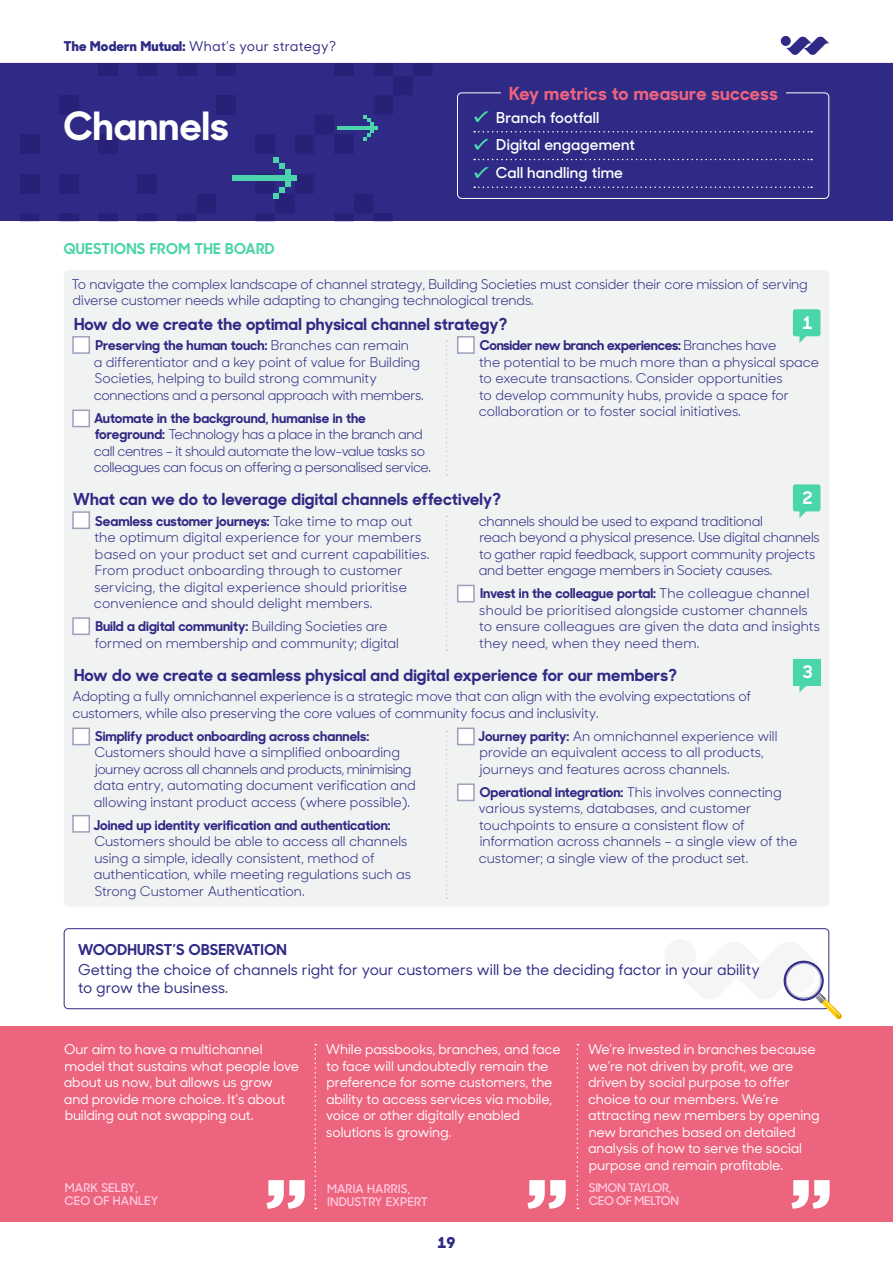
<style>
.page{position:relative;width:893px;height:1263px;background:#fff}
.page>*{position:absolute;margin:0;border:0;box-sizing:border-box;transform-origin:0 0}
.t1{font:700 39px "Sharp Sans No One";letter-spacing:.01em;color:#fff}
.t2{font:700 18px "Sharp Sans No One";letter-spacing:.02em;color:#ed647e}
.t3{font:700 17.25px "Sharp Sans No One";color:#fff}
.t4{font:700 16.5px "Sharp Sans No One";letter-spacing:.01em;color:#2f2a85}
.t5{font:500 15px/18px "Sharp Sans No One";color:#2f2a85}
.t6{font:600 15px/27.8px "Sharp Sans No One";letter-spacing:.01em;color:#fff}
.t7{font:700 15px "Sharp Sans No One";letter-spacing:.02em;color:#2f2a85}
.t8{font:700 15px "Sharp Sans No One";letter-spacing:.02em;color:#4ad5ab}
.t9{font:800 15px "Sharp Sans No One";color:#2f2a85}
.t10{font:13.5px/16.5px "Sharp Sans No One";color:#2f2a85}
.t11{font:500 13.5px/16.5px "Sharp Sans No One";letter-spacing:-.01em;color:#fff}
.t12{font:13.5px/16.5px "Sharp Sans No One";letter-spacing:-.03em;color:#2f2a85}
.t13{font:13.5px/16.5px "Sharp Sans No One";letter-spacing:-.02em;color:#2f2a85}
.t14{font:700 13.5px "Sharp Sans No One";color:#2f2a85}
.t15{font:500 13.5px "Sharp Sans No One";letter-spacing:.02em;color:#2f2a85}
.t16{font:600 12px/13.5px "Sharp Sans No One";letter-spacing:.01em;color:#ffcbe0}
.t17{font:600 12px/13.5px "Sharp Sans No One";letter-spacing:-.02em;color:#ffcbe0}
.s1{font-weight:800}
.s2{font-weight:700}
</style>
<div class="page">
<hr style="left:0;top:63px;width:891px;height:1px;background:#2f2a85">
<div style="left:781px;top:36px;width:10px;height:10px;background:#2f2a85;border-radius:50%"></div>
<svg style="left:786px;top:36px;width:43px;height:19px"></svg>
<div style="left:664px;top:940px;width:32px;height:31px;background:#f5f5f5;border-radius:50%"></div>
<div style="left:0;top:64px;width:893px;height:157px;background:#2f2a85"></div>
<svg style="left:20px;top:214px;width:19px;height:7px"></svg>
<div style="left:20px;top:174px;width:19px;height:20px;background:#272278"></div>
<div style="left:20px;top:135px;width:19px;height:19px;background:#272278"></div>
<svg style="left:99px;top:214px;width:19px;height:7px"></svg>
<div style="left:59px;top:213px;width:20px;height:8px;background:#272278"></div>
<div style="left:59px;top:174px;width:20px;height:20px;background:#272278"></div>
<div style="left:59px;top:95px;width:20px;height:20px;background:#272278"></div>
<div style="left:98px;top:135px;width:20px;height:19px;background:#272278"></div>
<div style="left:98px;top:64px;width:20px;height:12px;background:#272278"></div>
<div style="left:138px;top:213px;width:19px;height:8px;background:#272278"></div>
<div style="left:138px;top:174px;width:19px;height:20px;background:#272278"></div>
<div style="left:138px;top:64px;width:19px;height:12px;background:#272278"></div>
<svg style="left:177px;top:194px;width:39px;height:27px"></svg>
<div style="left:177px;top:64px;width:20px;height:12px;background:#272278"></div>
<div style="left:216px;top:95px;width:20px;height:20px;background:#272278"></div>
<div style="left:216px;top:64px;width:20px;height:12px;background:#272278"></div>
<div style="left:0;top:1026px;width:893px;height:195px;background:#ed647e"></div>
<div style="left:64px;top:270px;width:765px;height:636px;background:#f1f2f2;border-radius:4px"></div>
<svg style="left:446px;top:516px;width:1px;height:135px"></svg>
<svg style="left:446px;top:340px;width:1px;height:136px"></svg>
<svg style="left:446px;top:731px;width:1px;height:168px"></svg>
<svg style="left:793px;top:309px;width:27px;height:34px"></svg>
<svg style="left:793px;top:484px;width:27px;height:34px"></svg>
<svg style="left:793px;top:659px;width:27px;height:33px"></svg>
<div style="left:794px;top:659px;width:27px;height:26px;background:#4ad5ab"></div>
<div style="left:64px;top:928px;width:765px;height:81px;border:1px solid #2f2a85;border-radius:4px"></div>
<svg style="left:315px;top:1044px;width:1px;height:165px"></svg>
<svg style="left:577px;top:1044px;width:1px;height:165px"></svg>
<svg style="left:682px;top:940px;width:160px;height:79px"></svg>
<div style="left:232px;top:175px;width:60px;height:6px;background:#4ad5ab"></div>
<svg style="left:256px;top:64px;width:556px;height:157px"></svg>
<svg style="left:72px;top:336px;width:18px;height:18px"></svg>
<svg style="left:72px;top:409px;width:18px;height:19px"></svg>
<svg style="left:72px;top:511px;width:18px;height:18px"></svg>
<svg style="left:72px;top:727px;width:18px;height:19px"></svg>
<svg style="left:72px;top:815px;width:18px;height:18px"></svg>
<svg style="left:457px;top:727px;width:18px;height:19px"></svg>
<svg style="left:72px;top:617px;width:18px;height:18px"></svg>
<svg style="left:457px;top:584px;width:18px;height:19px"></svg>
<svg style="left:457px;top:336px;width:18px;height:18px"></svg>
<svg style="left:457px;top:783px;width:18px;height:19px"></svg>
<svg style="left:791px;top:1180px;width:39px;height:29px"></svg>
<svg style="left:266px;top:1180px;width:39px;height:29px"></svg>
<svg style="left:527px;top:1180px;width:39px;height:29px"></svg>
<p class="t15" style="left:64px;top:36px;width:274px"><span class="s1">The Modern Mutual:</span> What’s your strategy?</p>
<h1 class="t1" style="left:64px;top:97px;width:166px">Channels</h1>
<p class="t8" style="left:64px;top:237px;width:212px">QUESTIONS FROM THE BOARD</p>
<h2 class="t2" style="left:509px;top:80px;width:270px">Key metrics to measure success</h2>
<p class="t6" style="left:496px;top:102px;width:141px">Branch footfall<br>Digital engagement<br>Call handling time</p>
<p class="t10" style="left:71px;top:275px;width:738px">To navigate the complex landscape of channel strategy, Building Societies must consider their core mission of serving diverse customer needs while adapting to changing technological trends.</p>
<p class="t4" style="left:74px;top:311px;width:435px">How do we create the optimal physical channel strategy?</p>
<p class="t10" style="left:94px;top:337px;width:331px"><span class="s2">Preserving the human touch:</span> Branches can remain<br>a differentiator and a key point of value for Building Societies, helping to build strong community connections and a personal approach with members.</p>
<p class="t12" style="left:94px;top:409px;width:339px"><span class="s2">Automate in the background, humanise in the foreground:</span> Technology has a place in the branch and call centres – it should automate the low-value tasks so colleagues can focus on offering a personalised service.</p>
<p class="t3" style="left:802px;top:310px;width:12px">1</p>
<p class="t10" style="left:479px;top:337px;width:342px"><span class="s2">Consider new branch experiences:</span> Branches have<br>the potential to be much more than a physical space to execute transactions. Consider opportunities<br>to develop community hubs, provide a space for collaboration or to foster social initiatives.</p>
<p class="t3" style="left:802px;top:485px;width:12px">2</p>
<p class="t4" style="left:73px;top:487px;width:429px">What can we do to leverage digital channels effectively?</p>
<p class="t10" style="left:94px;top:512px;width:337px"><span class="s2">Seamless customer journeys:</span> Take time to map out the optimum digital experience for your members based on your product set and current capabilities.<br>From product onboarding through to customer servicing, the digital experience should prioritise convenience and should delight members.</p>
<p class="t10" style="left:95px;top:617px;width:306px"><span class="s2">Build a digital community:</span> Building Societies are formed on membership and community; digital</p>
<p class="t13" style="left:479px;top:512px;width:343px">channels should be used to expand traditional<br>reach beyond a physical presence. Use digital channels to gather rapid feedback, support community projects and better engage members in Society causes.</p>
<p class="t10" style="left:479px;top:584px;width:342px"><span class="s2">Invest in the colleague portal:</span> The colleague channel should be prioritised alongside customer channels to ensure colleagues are given the data and insights they need, when they need them.</p>
<p class="t4" style="left:74px;top:662px;width:604px">How do we create a seamless physical and digital experience for our members?</p>
<p class="t10" style="left:73px;top:688px;width:680px">Adopting a fully omnichannel experience is a strategic move that can align with the evolving expectations of customers, while also preserving the core values of community focus and inclusivity.</p>
<p class="t14" style="left:95px;top:726px;width:276px">Simplify product onboarding across channels:</p>
<p class="t10" style="left:94px;top:744px;width:323px">Customers should have a simplified onboarding journey across all channels and products, minimising data entry, automating document verification and allowing instant product access (where possible).</p>
<p class="t14" style="left:93px;top:815px;width:299px">Joined up identity verification and authentication:</p>
<p class="t10" style="left:94px;top:832px;width:319px">Customers should be able to access all channels using a simple, ideally consistent, method of authentication, while meeting regulations such as Strong Customer Authentication.</p>
<p class="t3" style="left:802px;top:659px;width:12px">3</p>
<p class="t10" style="left:478px;top:727px;width:301px"><span class="s2">Journey parity:</span> An omnichannel experience will provide an equivalent access to all products, journeys and features across channels.</p>
<p class="t10" style="left:479px;top:783px;width:320px"><span class="s2">Operational integration:</span> This involves connecting various systems, databases, and customer touchpoints to ensure a consistent flow of information across channels – a single view of the customer; a single view of the product set.</p>
<p class="t7" style="left:78px;top:939px;width:210px">WOODHURST’S OBSERVATION</p>
<p class="t5" style="left:78px;top:960px;width:683px">Getting the choice of channels right for your customers will be the deciding factor in your ability to grow the business.</p>
<p class="t11" style="left:64px;top:1040px;width:237px">Our aim to have a multichannel model that sustains what people love about us now, but allows us grow and provide more choice. It’s about building out not swapping out.</p>
<p class="t16" style="left:65px;top:1180px;width:95px">MARK SELBY,<br>CEO OF HANLEY</p>
<p class="t11" style="left:326px;top:1040px;width:236px">While passbooks, branches, and face to face will undoubtedly remain the preference for some customers, the ability to access services via mobile, voice or other digitally enabled solutions is growing.</p>
<p class="t16" style="left:327px;top:1181px;width:102px">MARIA HARRIS,<br>INDUSTRY EXPERT</p>
<p class="t9" style="left:437px;top:1232px;width:19px">19</p>
<p class="t11" style="left:588px;top:1040px;width:233px">We’re invested in branches because we’re not driven by profit, we are driven by social purpose to offer choice to our members. We’re attracting new members by opening new branches based on detailed analysis of how to serve the social purpose and remain profitable.</p>
<p class="t17" style="left:589px;top:1180px;width:92px">SIMON TAYLOR,<br>CEO OF MELTON</p>
</div>
